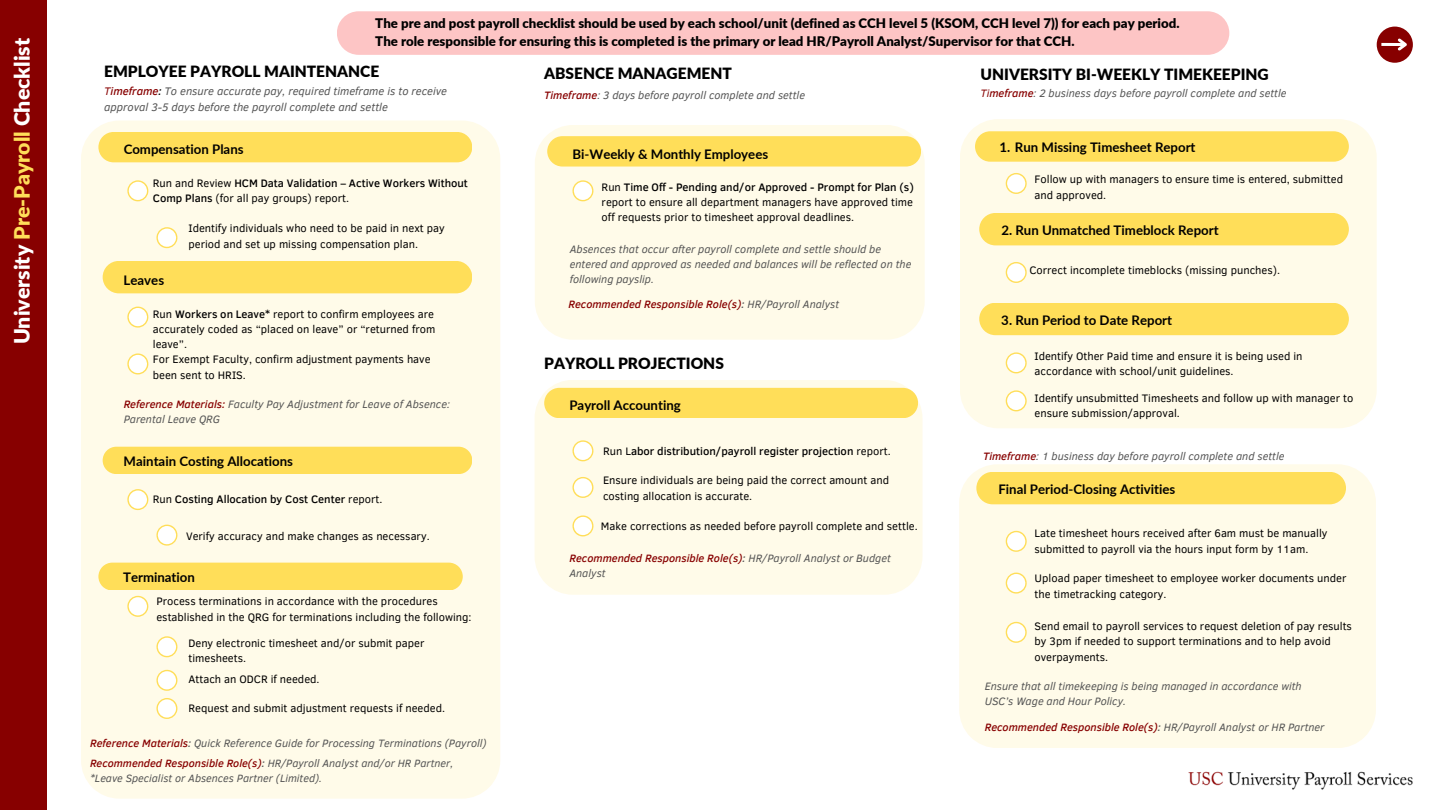
<style>
.page{position:relative;width:1440px;height:810px;background:#fff}
.page>*{position:absolute;margin:0;border:0;box-sizing:border-box;transform-origin:0 0}
.t1{font:900 21.3px "Lato";color:#fff}
.t2{font:900 15.5px "Lato";color:#000}
.t3{font:900 13.2px/18px "Lato";color:#000}
.t4{font:700 13.2px "Lato";color:#000}
.t5{font:italic 11.3px/15.7px "Clear Sans";color:#545454}
.t6{font:11.1px/15.5px "Clear Sans";color:#000}
.t7{font:500 11.1px/15px "Clear Sans";color:#000}
.t8{font:italic 11px/15px "Clear Sans";color:#545454}
.t9{font:italic 500 11px "Clear Sans";color:#870000}
.t10{font:italic 10.9px/14.9px "Clear Sans";color:#545454}
.s1{color:#ffde59}
.s2{color:#870000}
.s3{font-weight:500;color:#870000}
.s4{font-weight:500;color:#000}
.s5{font-weight:400}
.s6{font-weight:500}
.s7{color:#545454}
.s8{font-weight:400;color:#545454}
</style>
<div class="page">
<div style="left:81px;top:121px;width:419px;height:678px;background:#fffbe9"></div>
<div style="left:98px;top:132px;width:374px;height:30px;background:#ffde59;border-radius:15px"></div>
<div style="left:0;top:0;width:46px;height:810px;background:#870000"></div>
<div style="left:103px;top:261px;width:369px;height:32px;background:#ffde59;border-radius:16px"></div>
<div style="left:103px;top:447px;width:369px;height:27px;background:#ffde59;border-radius:14px"></div>
<div style="left:535px;top:125px;width:390px;height:215px;background:#fffbe9"></div>
<div style="left:547px;top:136px;width:374px;height:30px;background:#ffde59;border-radius:15px"></div>
<div style="left:535px;top:380px;width:388px;height:214px;background:#fffbe9"></div>
<div style="left:544px;top:388px;width:374px;height:30px;background:#ffde59;border-radius:15px"></div>
<div style="left:960px;top:119px;width:417px;height:309px;background:#fffbe9"></div>
<div style="left:975px;top:131px;width:374px;height:30px;background:#ffde59;border-radius:15px"></div>
<div style="left:979px;top:213px;width:370px;height:32px;background:#ffde59;border-radius:16px"></div>
<div style="left:979px;top:303px;width:370px;height:32px;background:#ffde59;border-radius:16px"></div>
<div style="left:959px;top:464px;width:417px;height:284px;background:#fffbe9"></div>
<div style="left:976px;top:472px;width:370px;height:32px;background:#ffde59;border-radius:16px"></div>
<div style="left:98px;top:563px;width:365px;height:27px;background:#ffde59"></div>
<img style="left:1188px;top:771px;width:225px;height:19px">
<div style="left:1377px;top:27px;width:36px;height:36px;background:#870000;border-radius:50%"></div>
<hr style="left:1381px;top:43px;width:24px;height:3px;background:#fff">
<svg style="left:1397px;top:38px;width:10px;height:13px"></svg>
<div style="left:337px;top:11px;width:892px;height:44px;background:#fdc5c5;border-radius:22px"></div>
<svg style="left:127px;top:180px;width:21px;height:21px"></svg>
<svg style="left:127px;top:307px;width:21px;height:21px"></svg>
<svg style="left:127px;top:353px;width:21px;height:21px"></svg>
<svg style="left:127px;top:489px;width:21px;height:21px"></svg>
<svg style="left:127px;top:596px;width:21px;height:21px"></svg>
<svg style="left:156px;top:227px;width:21px;height:21px"></svg>
<svg style="left:156px;top:525px;width:21px;height:21px"></svg>
<svg style="left:156px;top:636px;width:21px;height:21px"></svg>
<svg style="left:156px;top:670px;width:21px;height:21px"></svg>
<svg style="left:156px;top:698px;width:21px;height:21px"></svg>
<svg style="left:572px;top:180px;width:21px;height:21px"></svg>
<svg style="left:572px;top:440px;width:21px;height:21px"></svg>
<svg style="left:572px;top:477px;width:21px;height:21px"></svg>
<svg style="left:572px;top:515px;width:21px;height:21px"></svg>
<svg style="left:1006px;top:173px;width:21px;height:21px"></svg>
<svg style="left:1006px;top:622px;width:21px;height:21px"></svg>
<svg style="left:1006px;top:573px;width:21px;height:21px"></svg>
<svg style="left:1006px;top:531px;width:21px;height:21px"></svg>
<svg style="left:1006px;top:390px;width:21px;height:21px"></svg>
<svg style="left:1006px;top:352px;width:21px;height:21px"></svg>
<svg style="left:1006px;top:262px;width:21px;height:21px"></svg>
<p class="t1" style="left:9px;top:344px;width:308px;rotate:-90deg">University <span class="s1">Pre-Payroll</span> Checklist</p>
<p class="t3" style="left:375px;top:14px;width:806px">The pre and post payroll checklist should be used by each school/unit (defined as CCH level 5 (KSOM, CCH level 7)) for each pay period.<br>The role responsible for ensuring this is completed is the primary or lead HR/Payroll Analyst/Supervisor for that CCH.</p>
<p class="t2" style="left:104px;top:62px;width:277px">EMPLOYEE PAYROLL MAINTENANCE</p>
<p class="t5" style="left:104px;top:83px;width:344px"><span class="s2">T</span><span class="s3">imeframe</span><span class="s4">:</span> To ensure accurate pay, required timeframe is to receive approval 3-5 days before the payroll complete and settle</p>
<p class="t4" style="left:124px;top:141px;width:121px">Compensation Plans</p>
<p class="t7" style="left:153px;top:175px;width:317px"><span class="s5">Run and Review</span> HCM Data Validation – Active Workers Without<br>Comp Plans <span class="s5">(for all pay groups) report.</span></p>
<p class="t6" style="left:188px;top:220px;width:258px">Identify individuals who need to be paid in next pay period and set up missing compensation plan.</p>
<p class="t4" style="left:124px;top:272px;width:42px">Leaves</p>
<p class="t6" style="left:153px;top:306px;width:284px;line-height:15px;text-align:justify">Run <span class="s6">Workers on Leave*</span> report to confirm employees are accurately coded as “placed on leave” or “returned from leave”.</p>
<p class="t6" style="left:153px;top:351px;width:279px">For Exempt Faculty, confirm adjustment payments have been sent to HRIS.</p>
<p class="t8" style="left:124px;top:396px;width:328px"><span class="s3">Reference Materials:</span> Faculty Pay Adjustment for Leave of Absence:<br>Parental Leave QRG</p>
<p class="t4" style="left:124px;top:453px;width:171px">Maintain Costing Allocations</p>
<p class="t7" style="left:153px;top:491px;width:231px"><span class="s5">Run</span> Costing Allocation by Cost Center <span class="s5">report.</span></p>
<p class="t6" style="left:186px;top:528px;width:245px">Verify accuracy and make changes as necessary.</p>
<p class="t4" style="left:123px;top:569px;width:73px">Termination</p>
<p class="t6" style="left:156px;top:593px;width:317px">Process terminations in accordance with the procedures established in the QRG for terminations including the following:</p>
<p class="t6" style="left:188px;top:634px;width:238px">Deny electronic timesheet and/or submit paper timesheets.</p>
<p class="t6" style="left:188px;top:671px;width:133px">Attach an ODCR if needed.</p>
<p class="t6" style="left:188px;top:700px;width:258px">Request and submit adjustment requests if needed.</p>
<p class="t8" style="left:90px;top:735px;width:398px"><span class="s3">Reference Materials</span><span class="s6">:</span> Quick Reference Guide for Processing Terminations (Payroll)</p>
<p class="t10" style="left:90px;top:755px;width:365px"><span class="s3">Recommended Responsible Role(s)</span><span class="s6">:</span> HR/Payroll Analyst and/or HR Partner, *Leave Specialist or Absences Partner (Limited).</p>
<p class="t2" style="left:544px;top:64px;width:189px">ABSENCE MANAGEMENT</p>
<p class="t8" style="left:544px;top:87px;width:262px"><span class="s3">Timeframe</span>: 3 days before payroll complete and settle</p>
<p class="t4" style="left:572px;top:145px;width:197px">Bi-Weekly &amp; Monthly Employees</p>
<p class="t6" style="left:602px;top:179px;width:314px;line-height:15px;text-align:justify">Run <span class="s6">Time Off - Pending and/or Approved - Prompt for Plan (s) </span>report to ensure all department managers have approved time off requests prior to timesheet approval deadlines.</p>
<p class="t8" style="left:570px;top:241px;width:343px">Absences that occur after payroll complete and settle should be entered and approved as needed and balances will be reflected on the following payslip.</p>
<p class="t9" style="left:568px;top:296px;width:272px">Recommended Responsible Role(s)<span class="s7">:</span> <span class="s8">HR/Payroll Analyst</span></p>
<p class="t2" style="left:544px;top:354px;width:181px">PAYROLL PROJECTIONS</p>
<p class="t4" style="left:569px;top:397px;width:113px">Payroll Accounting</p>
<p class="t7" style="left:603px;top:443px;width:289px"><span class="s5">Run L</span>abor distribution/payroll register projection <span class="s5">report.</span></p>
<p class="t6" style="left:603px;top:472px;width:288px">Ensure individuals are being paid the correct amount and costing allocation is accurate.</p>
<p class="t6" style="left:601px;top:518px;width:318px">Make corrections as needed before payroll complete and settle.</p>
<p class="t8" style="left:569px;top:550px;width:323px"><span class="s3">Recommended Responsible Role(s)</span><span class="s6">:</span> HR/Payroll Analyst or Budget<br>Analyst</p>
<p class="t2" style="left:981px;top:65px;width:290px">UNIVERSITY BI-WEEKLY TIMEKEEPING</p>
<p class="t8" style="left:981px;top:85px;width:308px"><span class="s2">Ti</span><span class="s3">meframe</span>: 2 business days before payroll complete and settle</p>
<p class="t4" style="left:1000px;top:139px;width:198px">1. Run Missing Timesheet Report</p>
<p class="t6" style="left:1035px;top:171px;width:310px">Follow up with managers to ensure time is entered, submitted and approved.</p>
<p class="t4" style="left:1001px;top:222px;width:219px">2. Run Unmatched Timeblock Report</p>
<p class="t6" style="left:1029px;top:262px;width:252px">Correct incomplete timeblocks (missing punches).</p>
<p class="t4" style="left:1001px;top:312px;width:172px">3. Run Period to Date Report</p>
<p class="t6" style="left:1035px;top:348px;width:270px">Identify Other Paid time and ensure it is being used in accordance with school/unit guidelines.</p>
<p class="t6" style="left:1035px;top:390px;width:320px">Identify unsubmitted Timesheets and follow up with manager to ensure submission/approval.</p>
<p class="t8" style="left:983px;top:448px;width:303px"><span class="s3">Timeframe</span>: 1 business day before payroll complete and settle</p>
<p class="t4" style="left:998px;top:481px;width:178px">Final Period-Closing Activities</p>
<p class="t6" style="left:1035px;top:525px;width:294px">Late timesheet hours received after 6am must be manually submitted to payroll via the hours input form by 11am.</p>
<p class="t6" style="left:1035px;top:570px;width:313px">Upload paper timesheet to employee worker documents under the timetracking category.</p>
<p class="t6" style="left:1035px;top:618px;width:319px">Send email to payroll services to request deletion of pay results by 3pm if needed to support terminations and to help avoid overpayments.</p>
<p class="t8" style="left:985px;top:678px;width:319px">Ensure that all timekeeping is being managed in accordance with<br>USC’s Wage and Hour Policy.</p>
<p class="t9" style="left:985px;top:719px;width:341px">Recommended Responsible Role(s)<span class="s7">:</span> <span class="s8">HR/Payroll Analyst or HR Partner</span></p>
</div>
